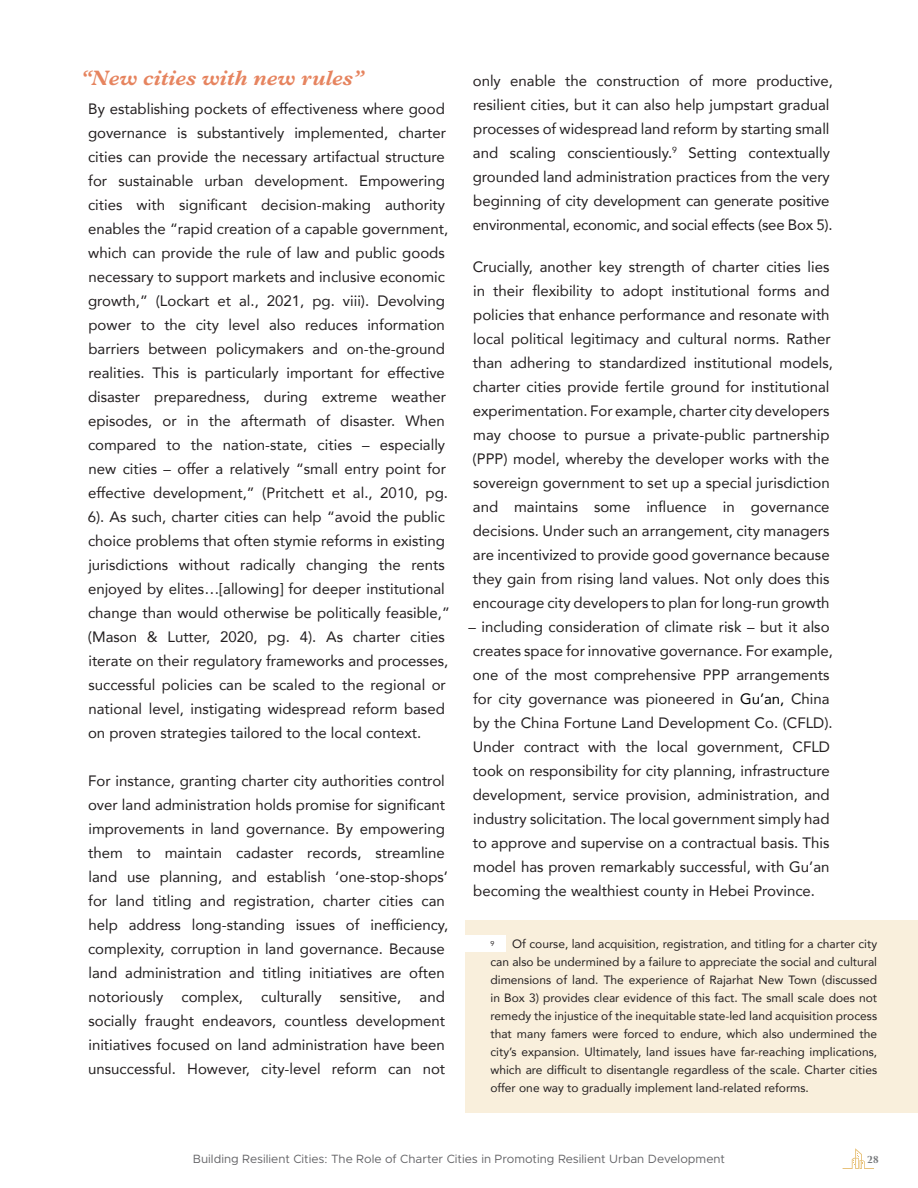
<style>
.page{position:relative;width:918px;height:1188px;background:#fff}
.page>*{position:absolute;margin:0;border:0;box-sizing:border-box;transform-origin:0 0}
.Paragraph_Style_1{font:italic 700 21px "Plantin MT Pro";color:#e6845f}
.Paragraph_Style_1-2{font:15px/24px "Avenir";color:#231f20}
.t1{font:12px/18px "Avenir";color:#231f20;text-align:justify}
.t2{font:12px "Metropolis";color:#636366}
.t3{font:700 10.5px "Pona Display";color:#76787b}
.t4{font:7.05px "Avenir";color:#231f20}
.s1{color:#000}
</style>
<div class="page">
<svg style="left:843px;top:1148px;width:31px;height:21px"></svg>
<div style="left:465px;top:920px;width:453px;height:192px;background:#f9efdc"></div>
<div style="left:455px;top:935px;width:50px;height:17px;background:#fff"></div>
<p class="Paragraph_Style_1" style="left:79px;top:65px;width:288px">“New cities with new rules”</p>
<p class="Paragraph_Style_1-2" style="left:88px;top:96px;width:364px">By establishing pockets of effectiveness where good governance is substantively implemented, charter cities can provide the necessary artifactual structure for sustainable urban development. Empowering cities with significant decision-making authority enables the “rapid creation of a capable government, which can provide the rule of law and public goods necessary to support markets and inclusive economic growth,” (Lockart et al., 2021, pg. viii). Devolving power to the city level also reduces information barriers between policymakers and on-the-ground realities. This is particularly important for effective disaster preparedness, during extreme weather episodes, or in the aftermath of disaster. When compared to the nation-state, cities – especially new cities – offer a relatively “small entry point for effective development,” (Pritchett et al., 2010, pg.<br>6). As such, charter cities can help “avoid the public choice problems that often stymie reforms in existing jurisdictions without radically changing the rents enjoyed by elites…[allowing] for deeper institutional change than would otherwise be politically feasible,” (Mason &amp; Lutter, 2020, pg. 4). As charter cities iterate on their regulatory frameworks and processes, successful policies can be scaled to the regional or national level, instigating widespread reform based on proven strategies tailored to the local context.</p>
<p class="Paragraph_Style_1-2" style="left:88px;top:768px;width:362px">For instance, granting charter city authorities control over land administration holds promise for significant improvements in land governance. By empowering them to maintain cadaster records, streamline land use planning, and establish ‘one-stop-shops’ for land titling and registration, charter cities can help address long-standing issues of inefficiency, complexity, corruption in land governance. Because land administration and titling initiatives are often notoriously complex, culturally sensitive, and socially fraught endeavors, countless development initiatives focused on land administration have been unsuccessful. However, city-level reform can not</p>
<p class="Paragraph_Style_1-2" style="left:473px;top:69px;width:362px">only enable the construction of more productive, resilient cities, but it can also help jumpstart gradual processes of widespread land reform by starting small and scaling conscientiously.<sup>9</sup> Setting contextually grounded land administration practices from the very beginning of city development can generate positive environmental, economic, and social effects (see Box 5).</p>
<p class="Paragraph_Style_1-2" style="left:473px;top:255px;width:362px">Crucially, another key strength of charter cities lies in their flexibility to adopt institutional forms and policies that enhance performance and resonate with local political legitimacy and cultural norms. Rather than adhering to standardized institutional models, charter cities provide fertile ground for institutional experimentation. For example, charter city developers may choose to pursue a private-public partnership (PPP) model, whereby the developer works with the sovereign government to set up a special jurisdiction and maintains some influence in governance decisions. Under such an arrangement, city managers are incentivized to provide good governance because they gain from rising land values. Not only does this encourage city developers to plan for long-run growth</p>
<p class="Paragraph_Style_1-2" style="left:469px;top:615px;width:366px">– including consideration of climate risk – but it also creates space for innovative governance. For example, one of the most comprehensive PPP arrangements for city governance was pioneered in <span class="s1">Gu’an,</span> China by the China Fortune Land Development Co. (CFLD).<br>Under contract with the local government, CFLD took on responsibility for city planning, infrastructure development, service provision, administration, and industry solicitation. The local government simply had to approve and supervise on a contractual basis. This model has proven remarkably successful, with Gu’an becoming the wealthiest county in Hebei Province.</p>
<p class="t1" style="left:490px;top:934px;width:388px;text-indent:22px">Of course, land acquisition, registration, and titling for a charter city can also be undermined by a failure to appreciate the social and cultural dimensions of land. The experience of Rajarhat New Town (discussed in Box 3) provides clear evidence of this fact. The small scale does not remedy the injustice of the inequitable state-led land acquisition process that many famers were forced to endure, which also undermined the city’s expansion. Ultimately, land issues have far-reaching implications, which are difficult to disentangle regardless of the scale. Charter cities offer one way to gradually implement land-related reforms.</p>
<p class="t4" style="left:490px;top:937px;width:5px">9</p>
<p class="t2" style="left:193px;top:1151px;width:534px">Building Resilient Cities: The Role of Charter Cities in Promoting Resilient Urban Development</p>
<p class="t3" style="left:867px;top:1153px;width:13px">28</p>
</div>
